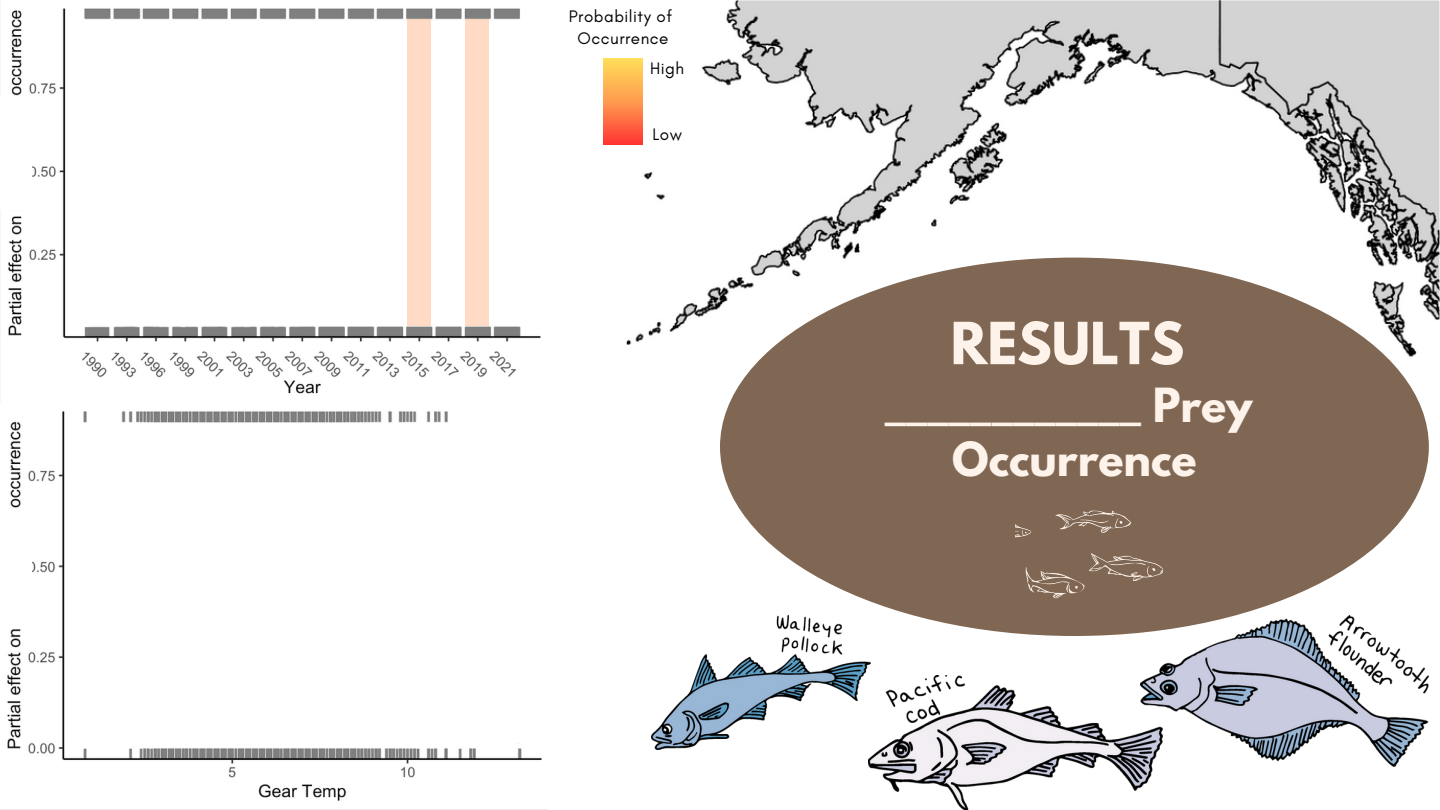
<style>
.page{position:relative;width:1440px;height:810px;background:#fff}
.page>*{position:absolute;margin:0;border:0;box-sizing:border-box;transform-origin:0 0}
.t1{font:700 51.4px "League Spartan";color:#fef3ea}
.t2{font:700 41.7px/53.9px "League Spartan";color:#fef3ea;text-align:center}
.t3{font:17px/21.8px "Glacial Indifference";letter-spacing:.03em;color:#000;text-align:center}
</style>
<div class="page">
<img style="left:626px;top:0;width:814px;height:368px">
<div style="left:720px;top:258px;width:709px;height:378px;background:#806753;border-radius:50%"></div>
<img style="left:1015px;top:510px;width:149px;height:89px">
<img style="left:1140px;top:616px;width:289px;height:150px">
<img style="left:868px;top:675px;width:294px;height:135px">
<img style="left:651px;top:616px;width:219px;height:134px">
<div style="left:603px;top:58px;width:40px;height:49px;background:linear-gradient(to bottom,#ffde59,#ff934d)"></div>
<div style="left:603px;top:106px;width:40px;height:39px;background:linear-gradient(to bottom,#ff904d,#ff3331)"></div>
<img style="left:8px;top:8px;width:533px;height:386px">
<svg style="left:81px;top:54px;width:451px;height:243px"></svg>
<div style="left:407px;top:19px;width:23px;height:307px;background:#ffdbc5"></div>
<div style="left:466px;top:19px;width:23px;height:307px;background:#ffdbc5"></div>
<img style="left:0;top:411px;width:548px;height:399px">
<svg style="left:81px;top:499px;width:451px;height:243px"></svg>
<svg style="left:0;top:512px;width:31px;height:112px"></svg>
<svg style="left:8px;top:98px;width:23px;height:112px"></svg>
<p class="t3" style="left:569px;top:5px;width:105px">Probability of<br>Occurrence</p>
<p class="t3" style="left:650px;top:57px;width:36px">High</p>
<p class="t3" style="left:652px;top:124px;width:31px">Low</p>
<h1 class="t1" style="left:951px;top:318px;width:235px">RESULTS</h1>
<h2 class="t2" style="left:885px;top:384px;width:369px">____________ Prey<br>Occurrence</h2>
</div>
